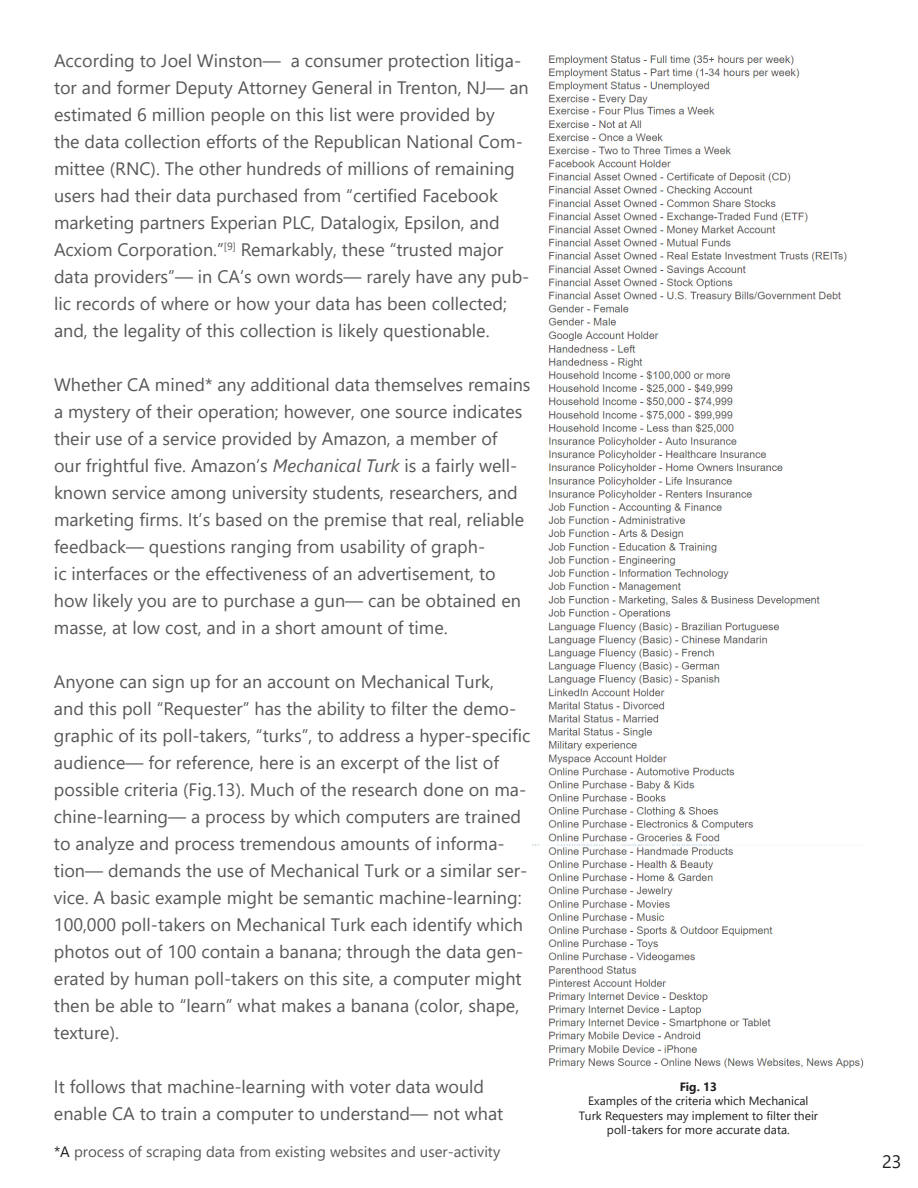
<style>
.page{position:relative;width:918px;height:1188px;background:#fff}
.page>*{position:absolute;margin:0;border:0;box-sizing:border-box;transform-origin:0 0}
.t1{font:18px/27px "Segoe UI";color:#57585a}
.t2{font:18px "Segoe UI";color:#231f20}
.t3{font:15px "Segoe UI";color:#57585a}
.t4{font:12px/14.4px "Segoe UI";color:#231f20;text-align:center}
.t5{font:700 12px "Segoe UI";color:#231f20}
.s1{font-style:italic}
.s2{color:#231f20}
</style>
<div class="page">
<img style="left:533px;top:55px;width:331px;height:1013px">
<p class="t1" style="left:54px;top:46px;width:477px">According to Joel Winston― a consumer protection litiga&shy;tor and former Deputy Attorney General in Trenton, NJ― an estimated 6 million people on this list were provided by<br>the data collection efforts of the Republican National Com&shy;mittee (RNC). The other hundreds of millions of remaining users had their data purchased from “certified Facebook marketing partners Experian PLC, Datalogix, Epsilon, and Acxiom Corporation.”<sup>[9]</sup> Remarkably, these “trusted major data providers”― in CA’s own words― rarely have any pub&shy;lic records of where or how your data has been collected; and, the legality of this collection is likely questionable.</p>
<p class="t1" style="left:54px;top:370px;width:478px">Whether CA mined* any additional data themselves remains a mystery of their operation; however, one source indicates their use of a service provided by Amazon, a member of<br>our frightful five. Amazon’s <span class="s1">Mechanical Turk</span> is a fairly well&shy;known service among university students, researchers, and marketing firms. It’s based on the premise that real, reliable feedback― questions ranging from usability of graph-<br>ic interfaces or the effectiveness of an advertisement, to how likely you are to purchase a gun― can be obtained en masse, at low cost, and in a short amount of time.</p>
<p class="t1" style="left:54px;top:667px;width:478px">Anyone can sign up for an account on Mechanical Turk,<br>and this poll “Requester” has the ability to filter the demo&shy;graphic of its poll-takers, “turks”, to address a hyper-specific audience― for reference, here is an excerpt of the list of possible criteria (Fig.13). Much of the research done on ma&shy;chine-learning― a process by which computers are trained to analyze and process tremendous amounts of informa&shy;tion― demands the use of Mechanical Turk or a similar ser&shy;vice. A basic example might be semantic machine-learning:<br>100,000 poll-takers on Mechanical Turk each identify which photos out of 100 contain a banana; through the data gen&shy;erated by human poll-takers on this site, a computer might then be able to “learn” what makes a banana (color, shape, texture).</p>
<p class="t1" style="left:54px;top:1072px;width:451px">It follows that machine-learning with voter data would enable CA to train a computer to understand― not what</p>
<p class="t5" style="left:680px;top:1075px;width:39px">Fig. 13</p>
<p class="t4" style="left:579px;top:1093px;width:241px">Examples of the criteria which Mechanical<br>Turk Requesters may implement to filter their poll-takers for more accurate data.</p>
<p class="t3" style="left:54px;top:1137px;width:448px"><span class="s2">*A</span> process of scraping data from existing websites and user-activity</p>
<p class="t2" style="left:882px;top:1144px;width:21px">23</p>
</div>
